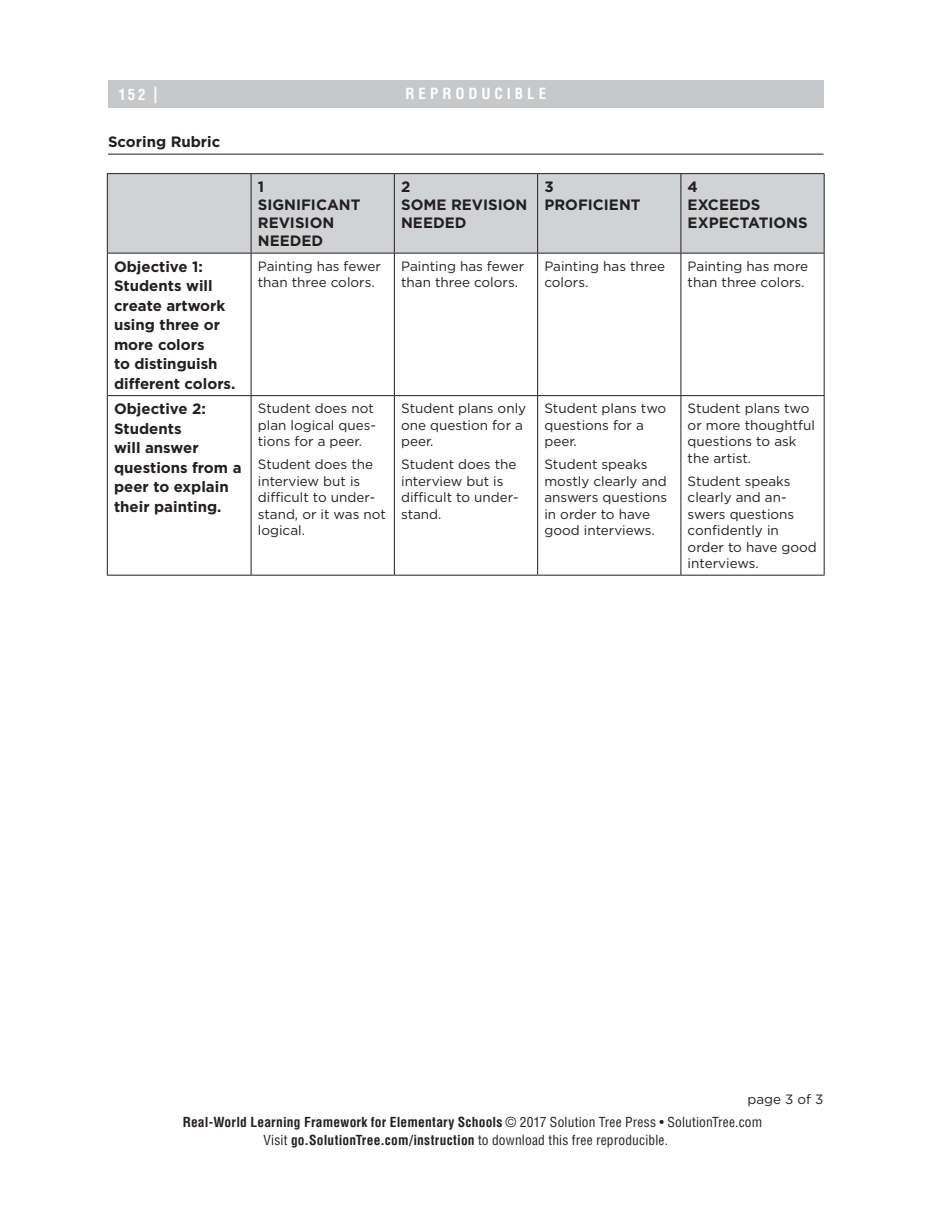
<style>
.page{position:relative;width:945px;height:1215px;background:#fff}
.page>*{position:absolute;margin:0;border:0;box-sizing:border-box;transform-origin:0 0}
.table_row_header{font:700 15px/19.5px "Gotham";color:#231f20}
.table_column_header{font:700 15px/18px "Gotham";color:#231f20}
.t1{font:700 condensed 15px "Helvetica LT Std";letter-spacing:.26em;color:#fff}
.table_title{font:700 15px "Gotham";color:#231f20}
.table_text{font:13.5px/16.5px "Gotham";color:#231f20}
.t2{font:700 condensed 13.5px/18px "Helvetica LT Std";letter-spacing:.015em;color:#231f20}
.s1{font-size:16.5px}
.s2{font-weight:400}
</style>
<div class="page">
<div style="left:108px;top:80px;width:716px;height:28px;background:#c7c8ca"></div>
<hr style="left:108px;top:154px;width:716px;height:1px;background:#231f20">
<div style="left:108px;top:174px;width:716px;height:79px;background:#d1d2d4"></div>
<hr style="left:251px;top:174px;width:1px;height:79px;background:#231f20">
<hr style="left:394px;top:174px;width:1px;height:79px;background:#231f20">
<hr style="left:537px;top:174px;width:1px;height:79px;background:#231f20">
<hr style="left:681px;top:174px;width:1px;height:79px;background:#231f20">
<hr style="left:107px;top:173px;width:144px;height:1px;background:#231f20">
<hr style="left:107px;top:174px;width:1px;height:79px;background:#231f20">
<hr style="left:251px;top:173px;width:143px;height:1px;background:#231f20">
<hr style="left:394px;top:173px;width:144px;height:1px;background:#231f20">
<hr style="left:538px;top:173px;width:143px;height:1px;background:#231f20">
<hr style="left:681px;top:173px;width:144px;height:1px;background:#231f20">
<hr style="left:824px;top:174px;width:1px;height:79px;background:#231f20">
<hr style="left:251px;top:253px;width:1px;height:142px;background:#231f20">
<hr style="left:107px;top:253px;width:144px;height:1px;background:#231f20">
<hr style="left:107px;top:253px;width:1px;height:142px;background:#231f20">
<hr style="left:251px;top:253px;width:143px;height:1px;background:#231f20">
<hr style="left:394px;top:253px;width:144px;height:1px;background:#231f20">
<hr style="left:394px;top:253px;width:1px;height:142px;background:#231f20">
<hr style="left:538px;top:253px;width:143px;height:1px;background:#231f20">
<hr style="left:681px;top:253px;width:144px;height:1px;background:#231f20">
<hr style="left:824px;top:253px;width:1px;height:142px;background:#231f20">
<hr style="left:107px;top:396px;width:1px;height:179px;background:#231f20">
<hr style="left:824px;top:396px;width:1px;height:179px;background:#231f20">
<hr style="left:107px;top:575px;width:144px;height:1px;background:#231f20">
<hr style="left:251px;top:575px;width:143px;height:1px;background:#231f20">
<hr style="left:394px;top:575px;width:144px;height:1px;background:#231f20">
<hr style="left:538px;top:575px;width:143px;height:1px;background:#231f20">
<hr style="left:681px;top:575px;width:144px;height:1px;background:#231f20">
<hr style="left:537px;top:253px;width:1px;height:142px;background:#231f20">
<hr style="left:681px;top:253px;width:1px;height:142px;background:#231f20">
<hr style="left:107px;top:395px;width:144px;height:1px;background:#231f20">
<hr style="left:251px;top:395px;width:143px;height:1px;background:#231f20">
<hr style="left:251px;top:396px;width:1px;height:179px;background:#231f20">
<hr style="left:394px;top:395px;width:144px;height:1px;background:#231f20">
<hr style="left:394px;top:396px;width:1px;height:179px;background:#231f20">
<hr style="left:538px;top:395px;width:143px;height:1px;background:#231f20">
<hr style="left:537px;top:396px;width:1px;height:179px;background:#231f20">
<hr style="left:681px;top:395px;width:144px;height:1px;background:#231f20">
<hr style="left:681px;top:396px;width:1px;height:179px;background:#231f20">
<p class="t1" style="left:119px;top:85px;width:41px">152 <span class="s1">|</span></p>
<p class="t1" style="left:405px;top:85px;width:142px">REPRODUCIBLE</p>
<p class="table_title" style="left:108px;top:132px;width:114px">Scoring Rubric</p>
<p class="table_column_header" style="left:258px;top:178px;width:8px">1</p>
<p class="table_column_header" style="left:258px;top:196px;width:104px">SIGNIFICANT<br>REVISION<br>NEEDED</p>
<p class="table_column_header" style="left:401px;top:178px;width:11px">2</p>
<p class="table_column_header" style="left:401px;top:196px;width:128px">SOME REVISION<br>NEEDED</p>
<p class="table_column_header" style="left:544px;top:178px;width:11px">3</p>
<p class="table_column_header" style="left:544px;top:196px;width:98px">PROFICIENT</p>
<p class="table_column_header" style="left:688px;top:178px;width:12px">4</p>
<p class="table_column_header" style="left:688px;top:196px;width:121px">EXCEEDS<br>EXPECTATIONS</p>
<p class="table_row_header" style="left:114px;top:257px;width:123px">Objective 1:<br>Students will create artwork using three or more colors<br>to distinguish different colors.</p>
<p class="table_text" style="left:258px;top:257px;width:125px">Painting has fewer than three colors.</p>
<p class="table_text" style="left:401px;top:257px;width:125px">Painting has fewer than three colors.</p>
<p class="table_text" style="left:544px;top:257px;width:122px">Painting has three colors.</p>
<p class="table_text" style="left:688px;top:257px;width:122px">Painting has more than three colors.</p>
<p class="table_row_header" style="left:114px;top:399px;width:129px">Objective 2:<br>Students<br>will answer questions from a peer to explain their painting.</p>
<p class="table_text" style="left:258px;top:400px;width:120px">Student does not plan logical ques&shy;tions for a peer.</p>
<p class="table_text" style="left:401px;top:400px;width:127px">Student plans only one question for a peer.</p>
<p class="table_text" style="left:401px;top:456px;width:119px">Student does the interview but is difficult to under&shy;stand.</p>
<p class="table_text" style="left:544px;top:400px;width:123px">Student plans two questions for a peer.</p>
<p class="table_text" style="left:544px;top:456px;width:124px">Student speaks mostly clearly and answers questions in order to have good interviews.</p>
<p class="table_text" style="left:688px;top:400px;width:129px">Student plans two or more thoughtful questions to ask the artist.</p>
<p class="table_text" style="left:688px;top:473px;width:131px">Student speaks clearly and an&shy;swers questions confidently in order to have good interviews.</p>
<p class="table_text" style="left:258px;top:456px;width:130px">Student does the interview but is difficult to under&shy;stand, or it was not logical.</p>
<p class="table_text" style="left:747px;top:1091px;width:78px">page 3 of 3</p>
<p class="t2" style="left:263px;top:1113px;width:500px;text-indent:-81px">Real-World Learning Framework for Elementary Schools <span class="s2">© 2017 Solution Tree Press • SolutionTree.com<br>Visit</span> go.SolutionTree.com/instruction <span class="s2">to download this free reproducible.</span></p>
</div>
